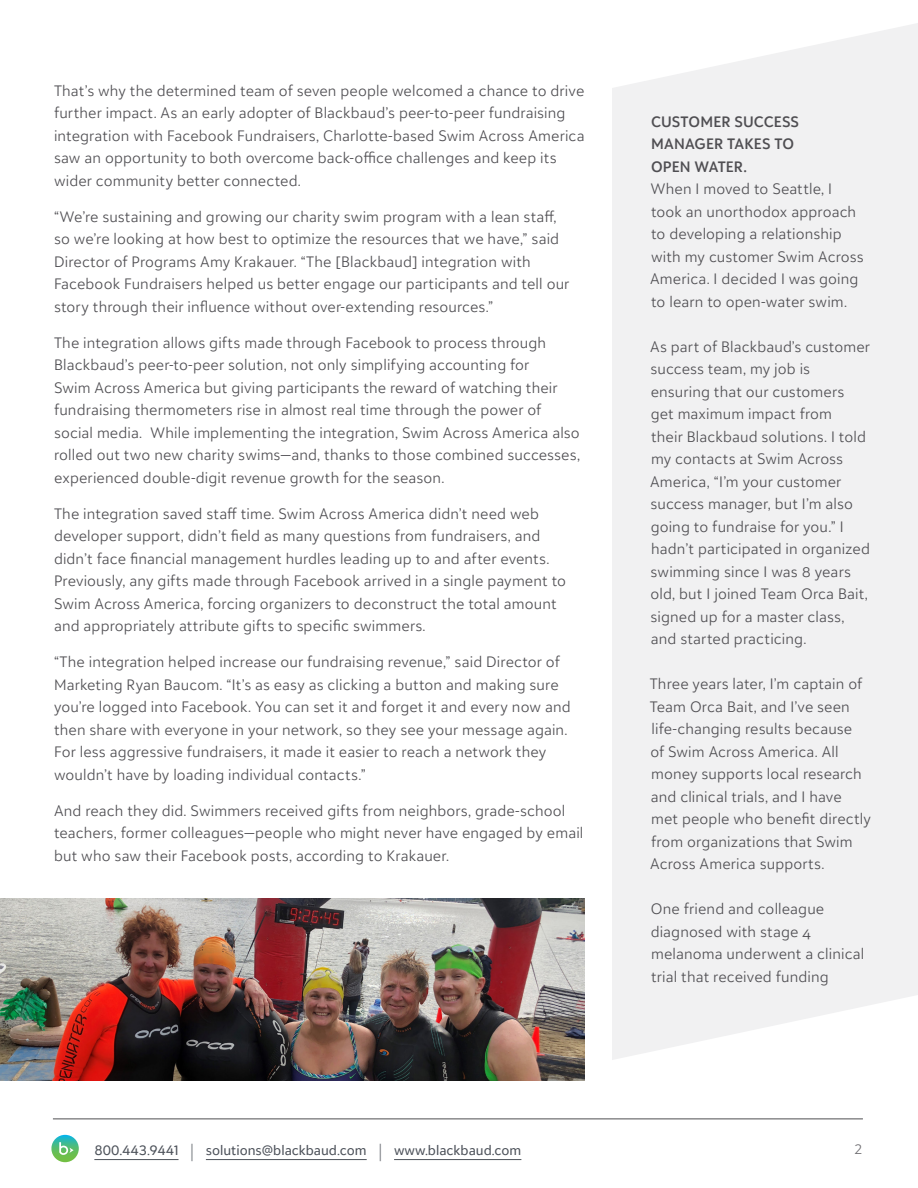
<style>
.page{position:relative;width:918px;height:1188px;background:#fff}
.page>*{position:absolute;margin:0;border:0;box-sizing:border-box;transform-origin:0 0}
.t1{font:300 15px/22.5px "Blackbaud Sans";letter-spacing:.01em;color:#4f4e52}
.t2{font:600 15px/22.5px "Blackbaud Sans";letter-spacing:.005em;color:#4f4e52}
.t3{font:13.5px "Blackbaud Sans";color:#4d525a}
.t4{font:300 13.5px "Blackbaud Sans";color:#6c6b6f}
.s1{font-weight:300;font-size:20.25px;color:#71757b}
</style>
<div class="page">
<hr style="left:53px;top:1119px;width:810px;height:1px;background:#4f4e52">
<svg style="left:51px;top:1135px;width:28px;height:27px"></svg>
<svg style="left:59px;top:1142px;width:15px;height:13px"></svg>
<hr style="left:94px;top:1159px;width:85px;height:1px;background:#4d525a">
<hr style="left:206px;top:1159px;width:161px;height:1px;background:#4d525a">
<hr style="left:394px;top:1159px;width:127px;height:1px;background:#4d525a">
<div style="left:612px;top:23px;width:306px;height:1037px;background:#f1f1f2"></div>
<img style="left:0;top:899px;width:585px;height:181px">
<p class="t1" style="left:54px;top:79px;width:532px">That’s why the determined team of seven people welcomed a chance to drive further impact. As an early adopter of Blackbaud’s peer-to-peer fundraising integration with Facebook Fundraisers, Charlotte-based Swim Across America saw an opportunity to both overcome back-office challenges and keep its wider community better connected.</p>
<p class="t1" style="left:54px;top:205px;width:517px">“We’re sustaining and growing our charity swim program with a lean staff, so we’re looking at how best to optimize the resources that we have,” said Director of Programs Amy Krakauer. “The [Blackbaud] integration with Facebook Fundraisers helped us better engage our participants and tell our story through their influence without over-extending resources.”</p>
<p class="t1" style="left:54px;top:331px;width:528px">The integration allows gifts made through Facebook to process through Blackbaud’s peer-to-peer solution, not only simplifying accounting for<br>Swim Across America but giving participants the reward of watching their fundraising thermometers rise in almost real time through the power of social media. While implementing the integration, Swim Across America also rolled out two new charity swims—and, thanks to those combined successes, experienced double-digit revenue growth for the season.</p>
<p class="t1" style="left:54px;top:502px;width:514px">The integration saved staff time. Swim Across America didn’t need web developer support, didn’t field as many questions from fundraisers, and didn’t face financial management hurdles leading up to and after events.<br>Previously, any gifts made through Facebook arrived in a single payment to Swim Across America, forcing organizers to deconstruct the total amount and appropriately attribute gifts to specific swimmers.</p>
<p class="t1" style="left:54px;top:651px;width:518px">“The integration helped increase our fundraising revenue,” said Director of Marketing Ryan Baucom. “It’s as easy as clicking a button and making sure you’re logged into Facebook. You can set it and forget it and every now and then share with everyone in your network, so they see your message again.<br>For less aggressive fundraisers, it made it easier to reach a network they wouldn’t have by loading individual contacts.”</p>
<p class="t1" style="left:54px;top:799px;width:531px">And reach they did. Swimmers received gifts from neighbors, grade-school teachers, former colleagues—people who might never have engaged by email but who saw their Facebook posts, according to Krakauer.</p>
<p class="t2" style="left:651px;top:110px;width:150px">CUSTOMER SUCCESS<br>MANAGER TAKES TO<br>OPEN WATER.</p>
<p class="t1" style="left:650px;top:178px;width:215px">When I moved to Seattle, I took an unorthodox approach to developing a relationship with my customer Swim Across<br>America. I decided I was going to learn to open-water swim.</p>
<p class="t1" style="left:650px;top:335px;width:221px">As part of Blackbaud’s customer success team, my job is ensuring that our customers get maximum impact from<br>their Blackbaud solutions. I told my contacts at Swim Across<br>America, “I’m your customer success manager, but I’m also going to fundraise for you.” I hadn’t participated in organized swimming since I was 8 years old, but I joined Team Orca Bait, signed up for a master class, and started practicing.</p>
<p class="t1" style="left:650px;top:673px;width:223px">Three years later, I’m captain of<br>Team Orca Bait, and I’ve seen life-changing results because<br>of Swim Across America. All money supports local research and clinical trials, and I have met people who benefit directly from organizations that Swim<br>Across America supports.</p>
<p class="t1" style="left:651px;top:898px;width:215px">One friend and colleague diagnosed with stage 4 melanoma underwent a clinical trial that received funding</p>
<p class="t3" style="left:94px;top:1142px;width:429px">800.443.9441 <span class="s1">|</span> solutions@blackbaud.com <span class="s1">|</span> www.blackbaud.com</p>
<p class="t4" style="left:854px;top:1141px;width:10px">2</p>
</div>
